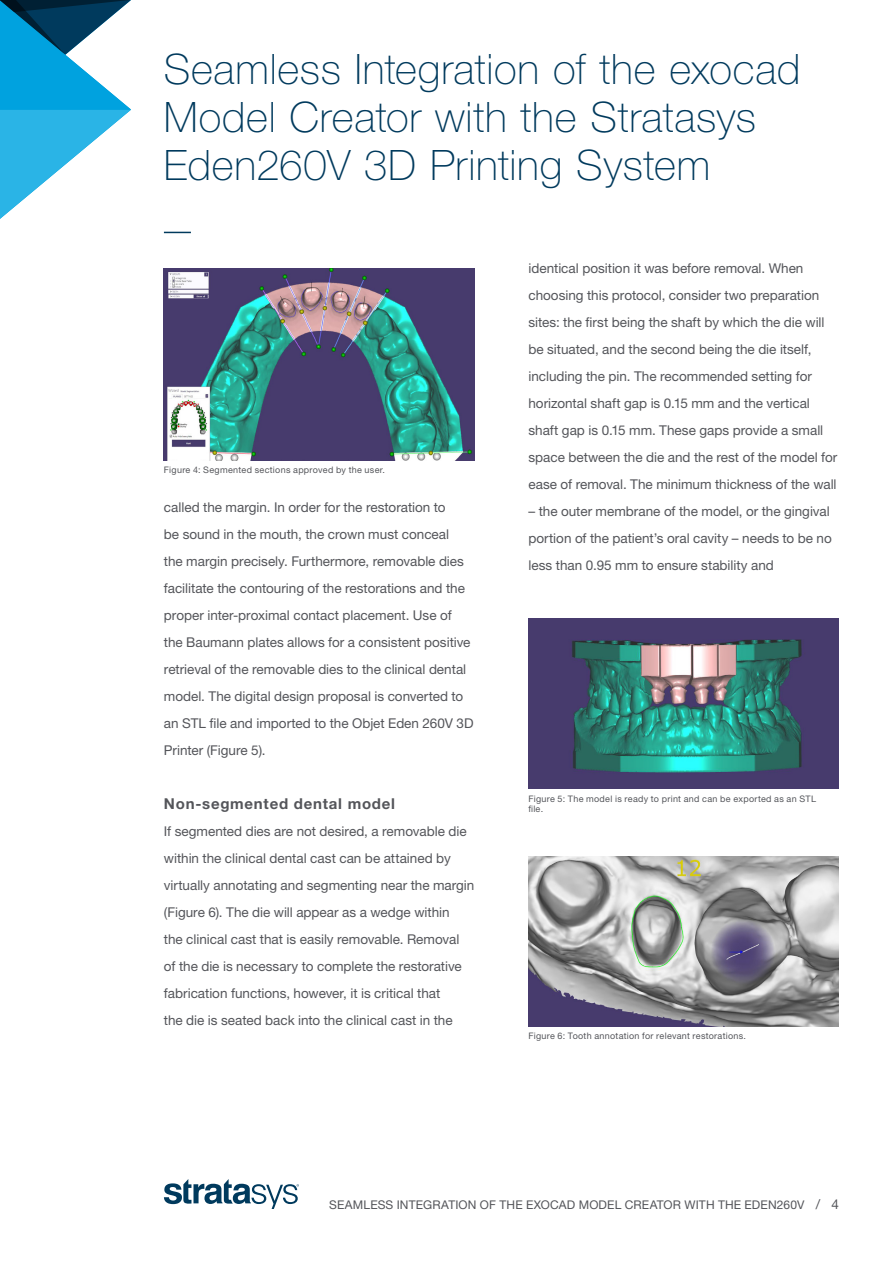
<style>
.page{position:relative;width:893px;height:1263px;background:#fff}
.page>*{position:absolute;margin:0;border:0;box-sizing:border-box;transform-origin:0 0}
.WP_-_Header{font:100 42px/48px "Helvetica Neue LT Std";letter-spacing:.015em;color:#003a5d}
.WP_-_Paragraph_Subhe{font:700 15px "Helvetica Neue LT Std";letter-spacing:.05em;color:#54555a}
.WP_-_Body_Copy{font:13.5px/27px "Helvetica Neue LT Std";color:#54555a}
.t1{font:12px "Helvetica Neue LT Std";letter-spacing:.015em;color:#54555a}
.WP_-_Image_Caption{font:9px/10.5px "Helvetica Neue LT Std";letter-spacing:.03em;color:#54555a}
.s1{font-size:13.5px}
</style>
<div class="page">
<svg style="left:164px;top:1179px;width:135px;height:30px"></svg>
<svg style="left:0;top:0;width:131px;height:219px"></svg>
<svg style="left:164px;top:232px;width:27px;height:1px"></svg>
<img style="left:164px;top:269px;width:310px;height:191px">
<img style="left:528px;top:619px;width:311px;height:169px">
<img style="left:528px;top:856px;width:311px;height:170px">
<p class="WP_-_Header" style="left:164px;top:45px;width:638px">Seamless Integration of the exocad<br>Model Creator with the Stratasys<br>Eden260V 3D Printing System</p>
<p class="WP_-_Image_Caption" style="left:164px;top:465px;width:223px">Figure 4: Segmented sections approved by the user.</p>
<p class="WP_-_Body_Copy" style="left:164px;top:494px;width:311px">called the margin. In order for the restoration to<br>be sound in the mouth, the crown must conceal<br>the margin precisely. Furthermore, removable dies facilitate the contouring of the restorations and the proper inter-proximal contact placement. Use of the Baumann plates allows for a consistent positive retrieval of the removable dies to the clinical dental model. The digital design proposal is converted to an STL file and imported to the Objet Eden 260V 3D Printer (Figure 5).</p>
<p class="WP_-_Paragraph_Subhe" style="left:164px;top:794px;width:233px">Non-segmented dental model</p>
<p class="WP_-_Body_Copy" style="left:164px;top:818px;width:312px">If segmented dies are not desired, a removable die within the clinical dental cast can be attained by virtually annotating and segmenting near the margin (Figure 6). The die will appear as a wedge within<br>the clinical cast that is easily removable. Removal of the die is necessary to complete the restorative fabrication functions, however, it is critical that<br>the die is seated back into the clinical cast in the</p>
<p class="WP_-_Body_Copy" style="left:528px;top:255px;width:310px">identical position it was before removal. When choosing this protocol, consider two preparation sites: the first being the shaft by which the die will be situated, and the second being the die itself, including the pin. The recommended setting for horizontal shaft gap is 0.15 mm and the vertical shaft gap is 0.15 mm. These gaps provide a small space between the die and the rest of the model for ease of removal. The minimum thickness of the wall</p>
<p class="WP_-_Body_Copy" style="left:528px;top:498px;width:305px">– the outer membrane of the model, or the gingival portion of the patient’s oral cavity – needs to be no less than 0.95 mm to ensure stability and</p>
<p class="WP_-_Image_Caption" style="left:528px;top:793px;width:289px">Figure 5: The model is ready to print and can be exported as an STL file.</p>
<p class="WP_-_Image_Caption" style="left:528px;top:1030px;width:219px">Figure 6: Tooth annotation for relevant restorations.</p>
<p class="t1" style="left:329px;top:1197px;width:511px">SEAMLESS INTEGRATION OF THE EXOCAD MODEL CREATOR WITH THE EDEN260V <span class="s1">/ 4</span></p>
</div>
